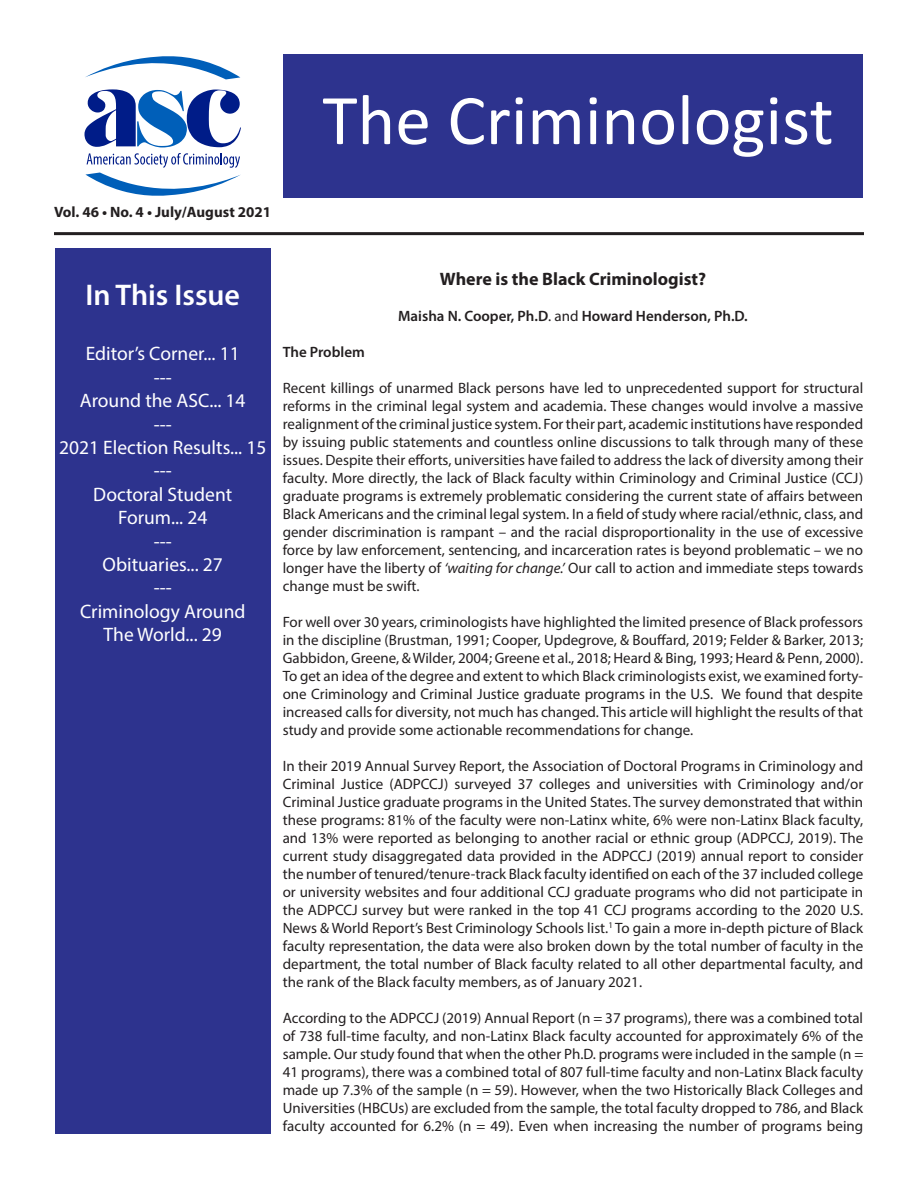
<style>
.page{position:relative;width:918px;height:1188px;background:#fff}
.page>*{position:absolute;margin:0;border:0;box-sizing:border-box;transform-origin:0 0}
.t1{font:72px "Calibri";color:#fff}
.t2{font:600 30px "Myriad Pro";color:#fff}
.t3{font:19.5px "Myriad Pro";color:#fff}
.t4{font:700 18px "Myriad Pro";color:#231f20}
.t5{font:15px/18px "Myriad Pro";color:#231f20;text-align:justify}
.t6{font:600 15px "Myriad Pro";color:#231f20}
.t7{font:700 15px "Myriad Pro";color:#231f20}
.s1{font-weight:400}
.s2{font-style:italic}
</style>
<div class="page">
<div style="left:284px;top:54px;width:579px;height:144px;background:#2d338e"></div>
<hr style="left:54px;top:232px;width:810px;height:3px;background:#231f20">
<div style="left:55px;top:248px;width:216px;height:886px;background:#2d338e"></div>
<svg style="left:84px;top:89px;width:157px;height:58px"></svg>
<svg style="left:85px;top:56px;width:155px;height:23px"></svg>
<svg style="left:85px;top:153px;width:156px;height:43px"></svg>
<p class="t7" style="left:54px;top:203px;width:219px">Vol. 46 • No. 4 • July/August 2021</p>
<p class="t1" style="left:322px;top:70px;width:513px">The Criminologist</p>
<p class="t2" style="left:85px;top:275px;width:156px">In This Issue</p>
<p class="t3" style="left:86px;top:342px;width:156px">Editor’s Corner... 11</p>
<p class="t3" style="left:154px;top:365px;width:19px">---</p>
<p class="t3" style="left:80px;top:389px;width:167px">Around the ASC... 14</p>
<p class="t3" style="left:154px;top:412px;width:19px">---</p>
<p class="t3" style="left:59px;top:435px;width:209px">2021 Election Results... 15</p>
<p class="t3" style="left:154px;top:459px;width:19px">---</p>
<p class="t3" style="left:93px;top:482px;width:140px">Doctoral Student</p>
<p class="t3" style="left:118px;top:506px;width:91px">Forum... 24</p>
<p class="t3" style="left:154px;top:529px;width:19px">---</p>
<p class="t3" style="left:103px;top:552px;width:122px">Obituaries... 27</p>
<p class="t3" style="left:154px;top:576px;width:19px">---</p>
<p class="t3" style="left:80px;top:599px;width:167px">Criminology Around</p>
<p class="t3" style="left:104px;top:623px;width:120px">The World... 29</p>
<p class="t4" style="left:440px;top:267px;width:268px">Where is the Black Criminologist?</p>
<p class="t6" style="left:398px;top:306px;width:351px">Maisha N. Cooper, Ph.D<span class="s1">. and</span> Howard Henderson, Ph.D.</p>
<p class="t6" style="left:283px;top:342px;width:84px">The Problem</p>
<p class="t5" style="left:283px;top:379px;width:582px">Recent killings of unarmed Black persons have led to unprecedented support for structural reforms in the criminal legal system and academia. These changes would involve a massive realignment of the criminal justice system. For their part, academic institutions have responded by issuing public statements and countless online discussions to talk through many of these issues. Despite their efforts, universities have failed to address the lack of diversity among their faculty. More directly, the lack of Black faculty within Criminology and Criminal Justice (CCJ) graduate programs is extremely problematic considering the current state of affairs between Black Americans and the criminal legal system. In a field of study where racial/ethnic, class, and gender discrimination is rampant – and the racial disproportionality in the use of excessive force by law enforcement, sentencing, and incarceration rates is beyond problematic – we no longer have the liberty of <span class="s2">‘waiting for change.’</span> Our call to action and immediate steps towards change must be swift.</p>
<p class="t5" style="left:283px;top:613px;width:582px">For well over 30 years, criminologists have highlighted the limited presence of Black professors in the discipline (Brustman, 1991; Cooper, Updegrove, &amp; Bouffard, 2019; Felder &amp; Barker, 2013; Gabbidon, Greene, &amp; Wilder, 2004; Greene et al., 2018; Heard &amp; Bing, 1993; Heard &amp; Penn, 2000).<br>To get an idea of the degree and extent to which Black criminologists exist, we examined forty&shy;one Criminology and Criminal Justice graduate programs in the U.S. We found that despite increased calls for diversity, not much has changed. This article will highlight the results of that study and provide some actionable recommendations for change.</p>
<p class="t5" style="left:283px;top:757px;width:582px">In their 2019 Annual Survey Report, the Association of Doctoral Programs in Criminology and Criminal Justice (ADPCCJ) surveyed 37 colleges and universities with Criminology and/or Criminal Justice graduate programs in the United States. The survey demonstrated that within these programs: 81% of the faculty were non-Latinx white, 6% were non-Latinx Black faculty, and 13% were reported as belonging to another racial or ethnic group (ADPCCJ, 2019). The current study disaggregated data provided in the ADPCCJ (2019) annual report to consider the number of tenured/tenure-track Black faculty identified on each of the 37 included college or university websites and four additional CCJ graduate programs who did not participate in the ADPCCJ survey but were ranked in the top 41 CCJ programs according to the 2020 U.S.<br>News &amp; World Report’s Best Criminology Schools list.<sup>1</sup> To gain a more in-depth picture of Black faculty representation, the data were also broken down by the total number of faculty in the department, the total number of Black faculty related to all other departmental faculty, and the rank of the Black faculty members, as of January 2021.</p>
<p class="t5" style="left:283px;top:1009px;width:582px">According to the ADPCCJ (2019) Annual Report (n = 37 programs), there was a combined total of 738 full-time faculty, and non-Latinx Black faculty accounted for approximately 6% of the sample. Our study found that when the other Ph.D. programs were included in the sample (n = 41 programs), there was a combined total of 807 full-time faculty and non-Latinx Black faculty made up 7.3% of the sample (n = 59). However, when the two Historically Black Colleges and Universities (HBCUs) are excluded from the sample, the total faculty dropped to 786, and Black faculty accounted for 6.2% (n = 49). Even when increasing the number of programs being</p>
</div>
